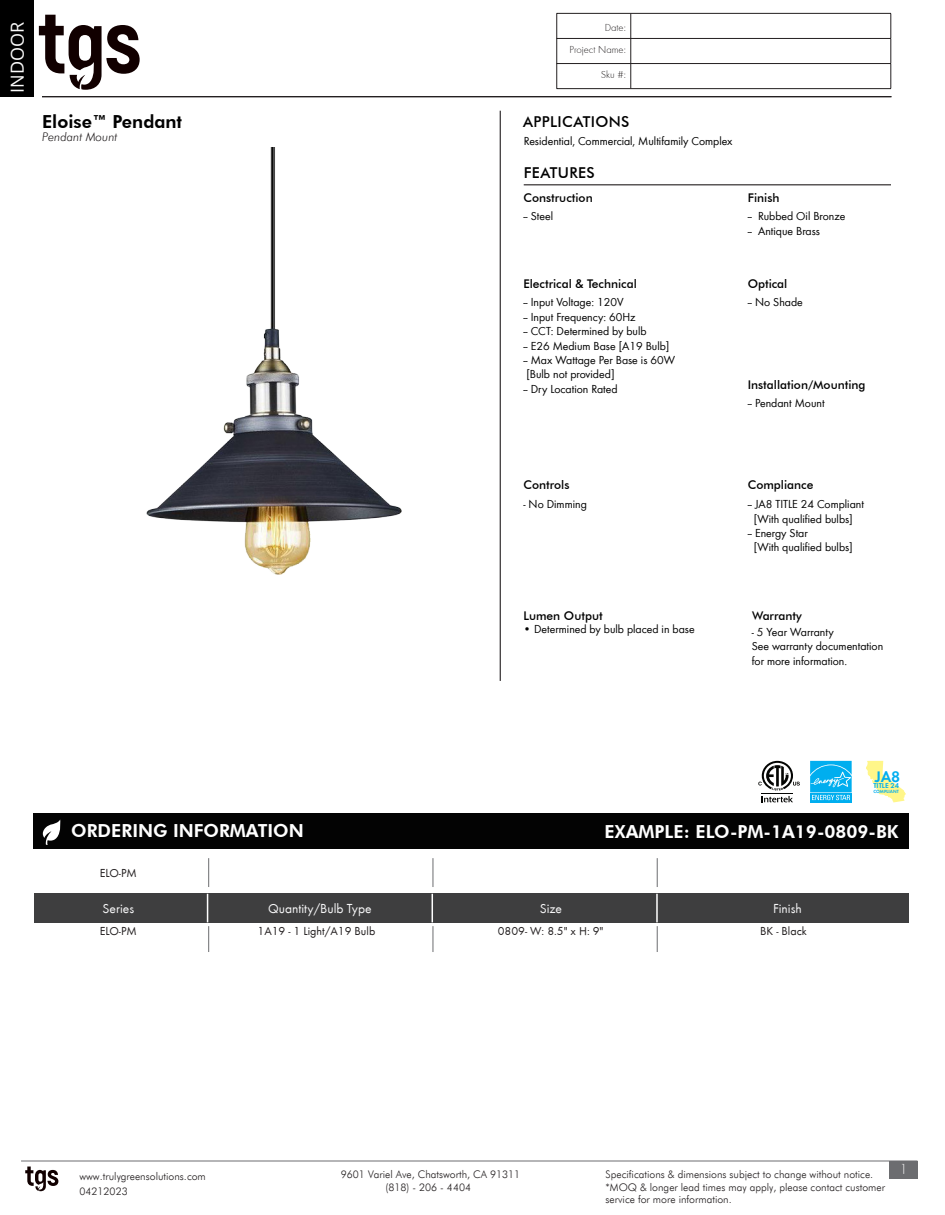
<style>
.page{position:relative;width:945px;height:1215px;background:#fff}
.page>*{position:absolute;margin:0;border:0;box-sizing:border-box;transform-origin:0 0}
.t1{font:800 18px "Futura BT";color:#fff}
.t2{font:800 18px "Futura BT";color:#000}
.t3{font:18px "Open Sans";color:#fafafa}
.t4{font:15.75px "Futura Dem";color:#00aeef}
.t5{font:500 15px "Futura BT";letter-spacing:.025em;color:#000}
.t6{font:300 15px "Futura Round";color:#f7f7f8}
.t7{font:13.5px "Futura Round";color:#f7f7f8}
.t8{font:12px/14.4px "Futura Boo";color:#000}
.t9{font:500 12px "Futura BT";color:#000}
.t10{font:12px "Futura Round";color:#231f20}
.t11{font:italic 300 12px "Futura BT";color:#231f20}
.t12{font:300 10.5px/12px "Futura BT";color:#231f20}
.t13{font:300 10.5px "Futura Round";color:#231f20}
.t14{font:7.35px "Futura Dem";color:#00aeef}
.t15{font:4.65px "Futura Dem";color:#00aeef}
</style>
<div class="page">
<svg style="left:25px;top:1167px;width:33px;height:24px"></svg>
<div style="left:889px;top:1161px;width:28px;height:18px;background:#6c6d70"></div>
<hr style="left:21px;top:1161px;width:896px;height:1px;background:#6c6d70">
<div style="left:0;top:0;width:34px;height:96px;background:#000"></div>
<svg style="left:39px;top:15px;width:101px;height:75px"></svg>
<div style="left:34px;top:813px;width:875px;height:36px;background:#030303"></div>
<svg style="left:43px;top:819px;width:18px;height:26px"></svg>
<hr style="left:42px;top:96px;width:849px;height:1px;background:#231f20">
<hr style="left:524px;top:184px;width:367px;height:1px;background:#231f20">
<hr style="left:500px;top:111px;width:1px;height:570px;background:#231f20">
<svg style="left:630px;top:14px;width:1px;height:74px"></svg>
<hr style="left:557px;top:13px;width:74px;height:1px;background:#231f20">
<hr style="left:631px;top:13px;width:260px;height:1px;background:#231f20">
<hr style="left:557px;top:38px;width:74px;height:1px;background:#231f20">
<hr style="left:631px;top:38px;width:260px;height:1px;background:#231f20">
<hr style="left:557px;top:63px;width:74px;height:1px;background:#231f20">
<svg style="left:556px;top:14px;width:1px;height:74px"></svg>
<hr style="left:631px;top:63px;width:260px;height:1px;background:#231f20">
<svg style="left:891px;top:14px;width:1px;height:74px"></svg>
<hr style="left:557px;top:88px;width:74px;height:1px;background:#231f20">
<hr style="left:631px;top:88px;width:260px;height:1px;background:#231f20">
<img style="left:146px;top:147px;width:256px;height:427px">
<svg style="left:758px;top:761px;width:42px;height:41px"></svg>
<svg style="left:810px;top:800px;width:42px;height:2px"></svg>
<svg style="left:810px;top:761px;width:42px;height:39px;background:#29bbf1"></svg>
<svg style="left:866px;top:761px;width:40px;height:41px"></svg>
<svg style="left:208px;top:858px;width:1px;height:29px"></svg>
<svg style="left:433px;top:858px;width:1px;height:29px"></svg>
<svg style="left:657px;top:858px;width:1px;height:29px"></svg>
<svg style="left:657px;top:926px;width:1px;height:26px"></svg>
<div style="left:34px;top:893px;width:875px;height:30px;background:#3e3e3f"></div>
<svg style="left:207px;top:894px;width:2px;height:58px"></svg>
<svg style="left:432px;top:894px;width:2px;height:58px"></svg>
<hr style="left:656px;top:894px;width:2px;height:28px;background:#fff">
<h1 class="t3" style="left:5px;top:93px;width:72px;rotate:-90deg">INDOOR</h1>
<p class="t2" style="left:42px;top:110px;width:142px">Eloise™ Pendant</p>
<p class="t11" style="left:42px;top:129px;width:77px">Pendant Mount</p>
<p class="t13" style="left:605px;top:20px;width:23px">Date:</p>
<p class="t13" style="left:569px;top:43px;width:58px">Project Name:</p>
<p class="t13" style="left:601px;top:68px;width:26px">Sku #:</p>
<p class="t5" style="left:523px;top:112px;width:108px">APPLICATIONS</p>
<p class="t8" style="left:524px;top:134px;width:210px">Residential, Commercial, Multifamily Complex</p>
<p class="t5" style="left:524px;top:163px;width:73px">FEATURES</p>
<p class="t9" style="left:523px;top:190px;width:71px">Construction</p>
<p class="t9" style="left:748px;top:190px;width:33px">Finish</p>
<p class="t8" style="left:523px;top:208px;width:31px">-- Steel</p>
<p class="t8" style="left:748px;top:208px;width:99px">-- Rubbed Oil Bronze</p>
<p class="t8" style="left:748px;top:223px;width:74px">-- Antique Brass</p>
<p class="t9" style="left:523px;top:277px;width:115px">Electrical &amp; Technical</p>
<p class="t9" style="left:748px;top:277px;width:41px">Optical</p>
<p class="t8" style="left:523px;top:295px;width:102px">-- Input Voltage: 120V</p>
<p class="t8" style="left:523px;top:309px;width:114px">-- Input Frequency: 60Hz</p>
<p class="t8" style="left:523px;top:323px;width:125px">-- CCT: Determined by bulb</p>
<p class="t8" style="left:523px;top:338px;width:148px">-- E26 Medium Base [A19 Bulb]</p>
<p class="t8" style="left:523px;top:352px;width:153px">-- Max Wattage Per Base is 60W</p>
<p class="t8" style="left:526px;top:367px;width:90px">[Bulb not provided]</p>
<p class="t8" style="left:523px;top:381px;width:96px">-- Dry Location Rated</p>
<p class="t8" style="left:748px;top:295px;width:57px">-- No Shade</p>
<p class="t9" style="left:748px;top:377px;width:119px">Installation/Mounting</p>
<p class="t8" style="left:748px;top:395px;width:78px">-- Pendant Mount</p>
<p class="t9" style="left:523px;top:478px;width:48px">Controls</p>
<p class="t8" style="left:523px;top:496px;width:65px">- No Dimming</p>
<p class="t9" style="left:748px;top:478px;width:67px">Compliance</p>
<p class="t8" style="left:748px;top:496px;width:118px">-- JA8 TITLE 24 Compliant</p>
<p class="t8" style="left:754px;top:511px;width:101px">[With qualified bulbs]</p>
<p class="t8" style="left:748px;top:525px;width:62px">-- Energy Star</p>
<p class="t8" style="left:754px;top:540px;width:101px">[With qualified bulbs]</p>
<p class="t9" style="left:523px;top:609px;width:81px">Lumen Output</p>
<p class="t8" style="left:523px;top:621px;width:173px">• Determined by bulb placed in base</p>
<p class="t9" style="left:752px;top:609px;width:51px">Warranty</p>
<p class="t8" style="left:752px;top:624px;width:84px">- 5 Year Warranty</p>
<p class="t8" style="left:752px;top:638px;width:133px">See warranty documentation for more information.</p>
<h2 class="t4" style="left:875px;top:765px;width:27px">JA8</h2>
<p class="t14" style="left:873px;top:780px;width:27px">TITLE 24</p>
<p class="t1" style="left:71px;top:819px;width:234px">ORDERING INFORMATION</p>
<p class="t10" style="left:100px;top:864px;width:39px">ELO-PM</p>
<p class="t15" style="left:873px;top:789px;width:27px">COMPLIANT</p>
<p class="t1" style="left:605px;top:821px;width:295px">EXAMPLE: ELO-PM-1A19-0809-BK</p>
<p class="t7" style="left:103px;top:898px;width:33px">Series</p>
<p class="t7" style="left:268px;top:898px;width:105px">Quantity/Bulb Type</p>
<p class="t7" style="left:540px;top:898px;width:24px">Size</p>
<p class="t7" style="left:773px;top:898px;width:30px">Finish</p>
<p class="t10" style="left:258px;top:922px;width:119px">1A19 - 1 Light/A19 Bulb</p>
<p class="t10" style="left:498px;top:922px;width:107px">0809- W: 8.5" x H: 9"</p>
<p class="t10" style="left:760px;top:923px;width:48px">BK - Black</p>
<p class="t10" style="left:100px;top:923px;width:39px">ELO-PM</p>
<p class="t12" style="left:79px;top:1170px;width:128px">www.trulygreensolutions.com</p>
<p class="t12" style="left:341px;top:1168px;width:181px">9601 Variel Ave, Chatsworth, CA 91311</p>
<p class="t12" style="left:606px;top:1169px;width:269px">Specifications &amp; dimensions subject to change without notice.</p>
<p class="t12" style="left:386px;top:1181px;width:87px">(818) - 206 - 4404</p>
<p class="t12" style="left:606px;top:1181px;width:281px">*MOQ &amp; longer lead times may apply, please contact customer service for more information.</p>
<p class="t12" style="left:79px;top:1186px;width:50px">04212023</p>
<p class="t6" style="left:900px;top:1159px;width:10px">1</p>
</div>
